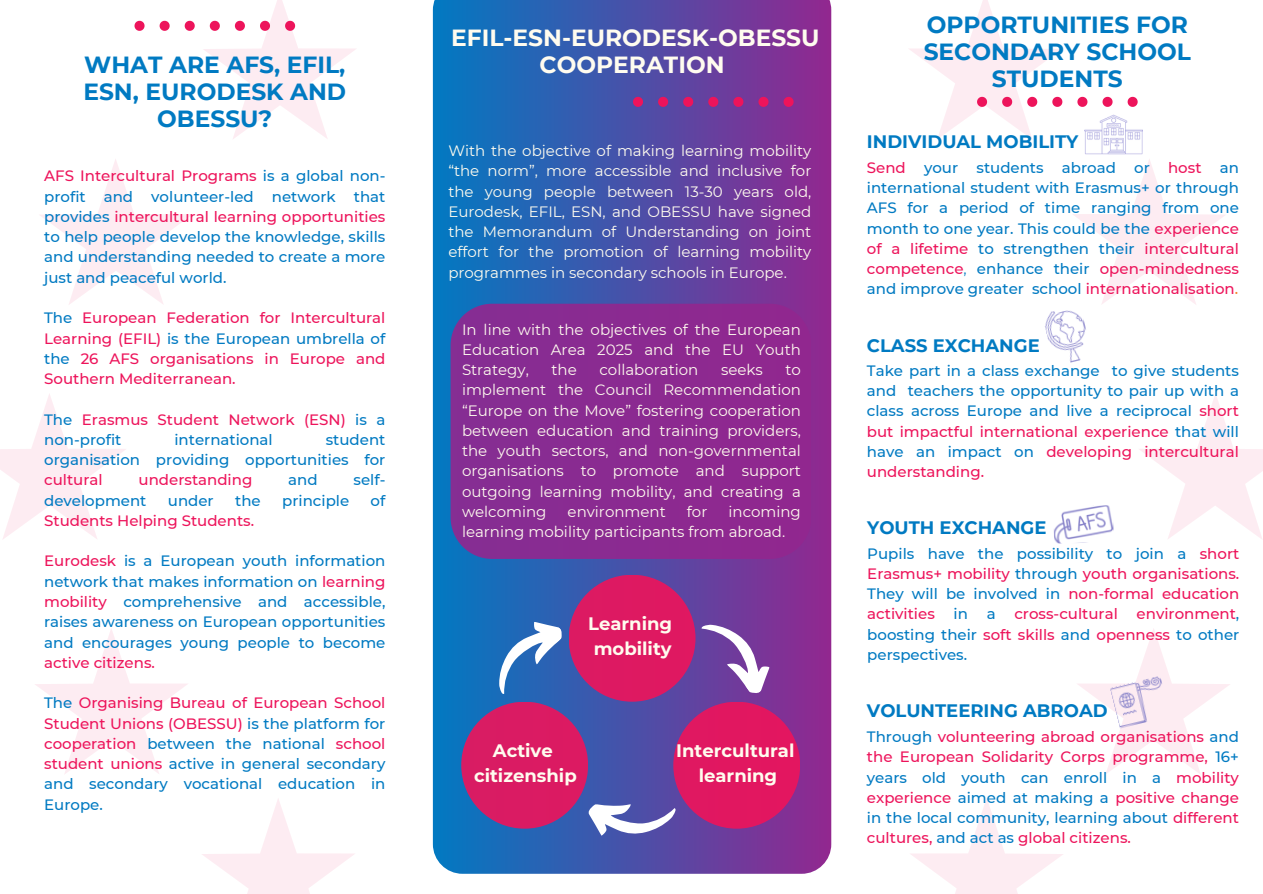
<style>
.page{position:relative;width:1263px;height:894px;background:#fff}
.page>*{position:absolute;margin:0;border:0;box-sizing:border-box;transform-origin:0 0}
.t1{font:700 23.4px/27px "Montserrat";color:#007ac2;text-align:center}
.t2{font:700 23.4px "Montserrat";color:#fffcef}
.t3{font:700 18px "Montserrat";color:#007ac2}
.t4{font:700 18px/24.8px "Montserrat";color:#fffcef;text-align:center}
.t5{font:500 15px/20.2px "Montserrat";color:#007ac2;text-align:justify}
.t6{font:500 15px/20.2px "Montserrat";color:#ed145b;text-align:justify}
.t7{font:15px/20.2px "Montserrat";color:#fffcef;text-align:justify}
.s1{color:#ed145b}
.s2{color:#007ac2}
.s3{font-weight:400}
.s4{color:#f58025}
</style>
<div class="page">
<svg style="left:911px;top:799px;width:152px;height:94px"></svg>
<svg style="left:1078px;top:629px;width:152px;height:145px"></svg>
<svg style="left:1139px;top:394px;width:124px;height:145px"></svg>
<svg style="left:1073px;top:159px;width:152px;height:146px"></svg>
<svg style="left:202px;top:799px;width:152px;height:94px"></svg>
<svg style="left:35px;top:629px;width:152px;height:145px"></svg>
<svg style="left:0;top:394px;width:126px;height:145px"></svg>
<svg style="left:40px;top:159px;width:152px;height:146px"></svg>
<svg style="left:433px;top:0;width:398px;height:873px;background:#4a50a8"></svg>
<svg style="left:633px;top:97px;width:10px;height:10px"></svg>
<svg style="left:708px;top:97px;width:10px;height:10px"></svg>
<svg style="left:658px;top:97px;width:10px;height:10px"></svg>
<svg style="left:733px;top:97px;width:10px;height:10px"></svg>
<svg style="left:683px;top:97px;width:10px;height:10px"></svg>
<svg style="left:758px;top:97px;width:10px;height:10px"></svg>
<svg style="left:784px;top:97px;width:10px;height:10px"></svg>
<svg style="left:135px;top:21px;width:10px;height:10px"></svg>
<svg style="left:160px;top:21px;width:10px;height:10px"></svg>
<svg style="left:185px;top:21px;width:10px;height:10px"></svg>
<svg style="left:203px;top:0;width:153px;height:139px"></svg>
<svg style="left:1077px;top:97px;width:10px;height:10px"></svg>
<svg style="left:909px;top:0;width:153px;height:139px"></svg>
<svg style="left:1102px;top:97px;width:10px;height:10px"></svg>
<svg style="left:1128px;top:97px;width:10px;height:10px"></svg>
<div style="left:451px;top:303px;width:360px;height:256px;background:#8b2a91"></div>
<div style="left:569px;top:574px;width:126px;height:127px;background:#de1962;border-radius:50%"></div>
<div style="left:461px;top:701px;width:127px;height:127px;background:#da1b63;border-radius:50%"></div>
<div style="left:673px;top:701px;width:127px;height:127px;background:#e11760;border-radius:50%"></div>
<svg style="left:483px;top:612px;width:83px;height:85px"></svg>
<svg style="left:698px;top:609px;width:80px;height:88px"></svg>
<svg style="left:588px;top:804px;width:88px;height:31px"></svg>
<img style="left:1053px;top:505px;width:61px;height:38px">
<img style="left:1110px;top:675px;width:60px;height:53px">
<img style="left:1045px;top:304px;width:48px;height:59px">
<img style="left:1085px;top:115px;width:57px;height:39px">
<h4 class="t1" style="left:84px;top:51px;width:263px">WHAT ARE AFS, EFIL,</h4>
<h4 class="t1" style="left:83px;top:78px;width:264px">ESN, EURODESK AND<br>OBESSU?</h4>
<p class="t5" style="left:44px;top:166px;width:343px"><span class="s1">AFS Intercultural Programs</span> is a global non&shy;profit and volunteer-led network that provides <span class="s1">intercultural learning opportunities </span>to help people develop the knowledge, skills and understanding needed to create a more just and peaceful world.</p>
<h1 class="t6" style="left:44px;top:308px;width:343px"><span class="s2">The</span> European Federation for Intercultural Learning (EFIL) <span class="s2">is the European umbrella of the</span> 26 AFS organisations in Europe and Southern Mediterranean.</h1>
<p class="t6" style="left:44px;top:409px;width:343px"><span class="s2">The</span> Erasmus Student Network (ESN) <span class="s2">is a non-profit</span></p>
<p class="t5" style="left:174px;top:429px;width:100px">international</p>
<p class="t5" style="left:44px;top:429px;width:343px;text-indent:282px">student organisation providing opportunities for <span class="s1">cultural</span></p>
<p class="t6" style="left:139px;top:470px;width:115px">understanding</p>
<p class="t5" style="left:288px;top:470px;width:31px">and</p>
<p class="t5" style="left:354px;top:470px;width:33px">self-</p>
<p class="t5" style="left:44px;top:490px;width:104px">development</p>
<p class="t5" style="left:168px;top:490px;width:47px">under</p>
<p class="t5" style="left:235px;top:490px;width:27px">the</p>
<p class="t5" style="left:282px;top:490px;width:69px">principle</p>
<p class="t5" style="left:371px;top:490px;width:16px">of</p>
<p class="t6" style="left:44px;top:510px;width:211px">Students Helping Students.</p>
<p class="t5" style="left:44px;top:551px;width:343px"><span class="s1">Eurodesk</span> is a European youth information network that makes information on <span class="s1">learning mobility</span> comprehensive and accessible, raises awareness on European opportunities and encourages young people to become <span class="s1">active citizens.</span></p>
<p class="t5" style="left:44px;top:692px;width:343px">The <span class="s1">Organising Bureau of European School Student Unions (OBESSU)</span> is the platform for <span class="s1">cooperation</span> between the national <span class="s1">school student unions</span> active in general secondary and secondary vocational education in Europe.</p>
<p class="t2" style="left:451px;top:23px;width:370px">EFIL-ESN-EURODESK-OBESSU</p>
<p class="t2" style="left:540px;top:50px;width:186px">COOPERATION</p>
<p class="t7" style="left:448px;top:140px;width:365px">With the objective of making learning mobility “the norm”, more accessible and inclusive for the young people between 13-30 years old, Eurodesk, EFIL, ESN, and OBESSU have signed the Memorandum of Understanding on joint effort for the promotion of learning mobility programmes in secondary schools in Europe.</p>
<h2 class="t7" style="left:462px;top:319px;width:340px">In line with the objectives of the European Education Area 2025 and the EU Youth Strategy,</h2>
<h2 class="t7" style="left:552px;top:359px;width:27px">the</h2>
<h2 class="t7" style="left:599px;top:359px;width:100px">collaboration</h2>
<h2 class="t7" style="left:721px;top:359px;width:43px">seeks</h2>
<h2 class="t7" style="left:462px;top:359px;width:340px;text-indent:323px">to implement the Council Recommendation “Europe on the Move” fostering cooperation between education and training providers, the youth sectors, and non-governmental organisations to promote and support outgoing learning mobility, and creating a welcoming</h2>
<h2 class="t7" style="left:568px;top:501px;width:100px">environment</h2>
<h2 class="t7" style="left:687px;top:501px;width:22px">for</h2>
<h2 class="t7" style="left:462px;top:501px;width:340px;text-indent:266px">incoming learning mobility participants from abroad.</h2>
<p class="t4" style="left:588px;top:611px;width:85px">Learning mobility</p>
<p class="t4" style="left:474px;top:738px;width:104px">Active citizenship</p>
<p class="t4" style="left:676px;top:738px;width:120px">Intercultural learning</p>
<h4 class="t1" style="left:927px;top:11px;width:263px">OPPORTUNITIES FOR</h4>
<h4 class="t1" style="left:924px;top:38px;width:269px">SECONDARY SCHOOL</h4>
<h4 class="t1" style="left:992px;top:65px;width:132px">STUDENTS</h4>
<h3 class="t3" style="left:867px;top:131px;width:213px">INDIVIDUAL MOBILITY</h3>
<p class="t5" style="left:867px;top:157px;width:374px"><span class="s1">Send</span> your students abroad or <span class="s1">host</span> an international student with Erasmus+ or through AFS for a period of time ranging from one month to one year. This could be the <span class="s1">experience of a lifetime</span> to strengthen their <span class="s1">intercultural competence</span><span class="s3">,</span> enhance their <span class="s1">open-mindedness </span>and improve greater school <span class="s1">internationalisation</span><span class="s4">.</span></p>
<p class="t3" style="left:867px;top:334px;width:174px">CLASS EXCHANGE</p>
<p class="t5" style="left:867px;top:360px;width:374px">Take part in a class exchange to give students and teachers the opportunity to pair up with a class across Europe and live a reciprocal <span class="s1">short but impactful international experience</span> that will have an impact on <span class="s1">developing intercultural understanding.</span></p>
<h3 class="t3" style="left:867px;top:516px;width:181px">YOUTH EXCHANGE</h3>
<h1 class="t6" style="left:867px;top:543px;width:374px"><span class="s2">Pupils have the possibility to join a</span> short Erasmus+ mobility <span class="s2">through</span> youth organisations.<br><span class="s2">They will be involved in</span> non-formal education activities <span class="s2">in a</span> cross-cultural environment<span class="s2">, boosting their</span> soft skills <span class="s2">and</span> openness <span class="s2">to other perspectives.</span></h1>
<h3 class="t3" style="left:867px;top:699px;width:242px">VOLUNTEERING ABROAD</h3>
<p class="t6" style="left:867px;top:726px;width:374px"><span class="s2">Through</span> volunteering abroad organisations <span class="s2">and </span>the European Solidarity Corps programme, <span class="s2">16+ years old youth can enroll in a</span> mobility experience <span class="s2">aimed at making a</span> positive change <span class="s2">in the local community, learning about</span> different cultures, <span class="s2">and act as</span> global citizens.</p>
</div>
